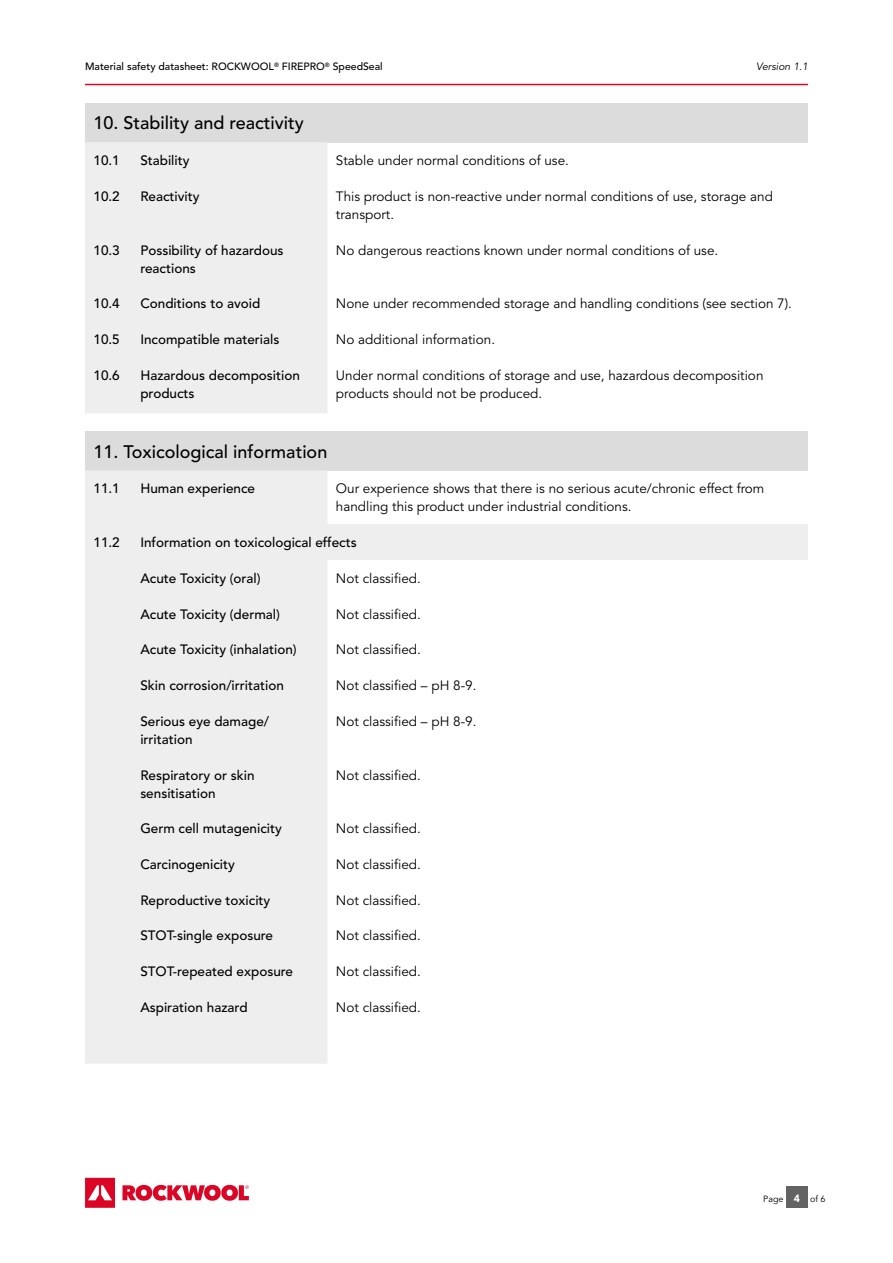
<style>
.page{position:relative;width:893px;height:1263px;background:#fff}
.page>*{position:absolute;margin:0;border:0;box-sizing:border-box;transform-origin:0 0}
.t1{font:500 18px "Avenir LT Std";color:#000}
.t2{font:13.5px/18px "Avenir LT Std";color:#000}
.t3{font:500 13.5px/18px "Avenir LT Std";color:#000}
.t4{font:500 10.5px "Avenir LT Std";color:#000}
.t5{font:italic 10.5px "Avenir LT Std";color:#000}
.t6{font:9px "Avenir LT Std";color:#000}
.s1{font-family:"Avenir";font-weight:900;font-size:10.5px;color:#fff}
</style>
<div class="page">
<svg style="left:85px;top:1178px;width:30px;height:30px"></svg>
<svg style="left:122px;top:1185px;width:127px;height:16px"></svg>
<div style="left:786px;top:1186px;width:21px;height:22px;background:#646363"></div>
<hr style="left:85px;top:84px;width:723px;height:1px;background:#db0626">
<div style="left:85px;top:431px;width:723px;height:39px;background:#dddcdc"></div>
<svg style="left:85px;top:470px;width:723px;height:594px"></svg>
<div style="left:85px;top:103px;width:723px;height:39px;background:#dddcdc"></div>
<div style="left:85px;top:142px;width:242px;height:271px;background:#eee"></div>
<p class="t4" style="left:85px;top:60px;width:299px">Material safety datasheet: ROCKWOOL<sup>®</sup> FIREPRO<sup>®</sup> SpeedSeal</p>
<p class="t5" style="left:756px;top:60px;width:53px">Version 1.1</p>
<h1 class="t1" style="left:94px;top:113px;width:212px">10. Stability and reactivity</h1>
<p class="t3" style="left:94px;top:152px;width:28px">10.1</p>
<p class="t3" style="left:140px;top:152px;width:51px">Stability</p>
<p class="t2" style="left:336px;top:152px;width:234px">Stable under normal conditions of use.</p>
<p class="t3" style="left:94px;top:188px;width:28px">10.2</p>
<p class="t3" style="left:140px;top:188px;width:61px">Reactivity</p>
<p class="t2" style="left:336px;top:188px;width:438px">This product is non-reactive under normal conditions of use, storage and transport.</p>
<p class="t3" style="left:94px;top:241px;width:28px">10.3</p>
<p class="t3" style="left:140px;top:241px;width:145px">Possibility of hazardous reactions</p>
<p class="t2" style="left:336px;top:241px;width:384px">No dangerous reactions known under normal conditions of use.</p>
<p class="t3" style="left:94px;top:295px;width:28px">10.4</p>
<p class="t3" style="left:140px;top:295px;width:122px">Conditions to avoid</p>
<p class="t2" style="left:336px;top:295px;width:458px">None under recommended storage and handling conditions (see section 7).</p>
<p class="t3" style="left:94px;top:331px;width:28px">10.5</p>
<p class="t3" style="left:140px;top:331px;width:141px">Incompatible materials</p>
<p class="t2" style="left:336px;top:331px;width:161px">No additional information.</p>
<p class="t3" style="left:94px;top:366px;width:28px">10.6</p>
<p class="t3" style="left:140px;top:366px;width:161px">Hazardous decomposition products</p>
<p class="t2" style="left:336px;top:367px;width:429px">Under normal conditions of storage and use, hazardous decomposition products should not be produced.</p>
<h1 class="t1" style="left:94px;top:441px;width:235px">11. Toxicological information</h1>
<p class="t3" style="left:94px;top:480px;width:28px">11.1</p>
<p class="t3" style="left:140px;top:480px;width:116px">Human experience</p>
<p class="t2" style="left:336px;top:480px;width:430px">Our experience shows that there is no serious acute/chronic effect from handling this product under industrial conditions.</p>
<p class="t3" style="left:94px;top:534px;width:28px">11.2</p>
<p class="t3" style="left:140px;top:534px;width:218px">Information on toxicological effects</p>
<p class="t3" style="left:140px;top:569px;width:122px">Acute Toxicity (oral)</p>
<p class="t2" style="left:336px;top:570px;width:86px">Not classified.</p>
<p class="t3" style="left:140px;top:605px;width:141px">Acute Toxicity (dermal)</p>
<p class="t2" style="left:336px;top:605px;width:86px">Not classified.</p>
<p class="t3" style="left:140px;top:641px;width:158px">Acute Toxicity (inhalation)</p>
<p class="t2" style="left:336px;top:641px;width:86px">Not classified.</p>
<p class="t3" style="left:140px;top:677px;width:145px">Skin corrosion/irritation</p>
<p class="t2" style="left:336px;top:677px;width:142px">Not classified – pH 8-9.</p>
<p class="t3" style="left:140px;top:712px;width:130px">Serious eye damage/ irritation</p>
<p class="t2" style="left:336px;top:712px;width:142px">Not classified – pH 8-9.</p>
<p class="t3" style="left:140px;top:766px;width:116px">Respiratory or skin sensitisation</p>
<p class="t2" style="left:336px;top:766px;width:86px">Not classified.</p>
<p class="t3" style="left:140px;top:820px;width:143px">Germ cell mutagenicity</p>
<p class="t2" style="left:336px;top:820px;width:86px">Not classified.</p>
<p class="t3" style="left:140px;top:856px;width:96px">Carcinogenicity</p>
<p class="t2" style="left:336px;top:856px;width:86px">Not classified.</p>
<p class="t3" style="left:140px;top:891px;width:132px">Reproductive toxicity</p>
<p class="t2" style="left:336px;top:891px;width:86px">Not classified.</p>
<p class="t3" style="left:140px;top:927px;width:134px">STOT-single exposure</p>
<p class="t2" style="left:336px;top:927px;width:86px">Not classified.</p>
<p class="t3" style="left:140px;top:963px;width:154px">STOT-repeated exposure</p>
<p class="t2" style="left:336px;top:963px;width:86px">Not classified.</p>
<p class="t3" style="left:140px;top:998px;width:109px">Aspiration hazard</p>
<p class="t2" style="left:336px;top:998px;width:86px">Not classified.</p>
<p class="t6" style="left:763px;top:1194px;width:38px">Page <span class="s1">4</span></p>
<p class="t6" style="left:810px;top:1194px;width:17px">of 6</p>
</div>
